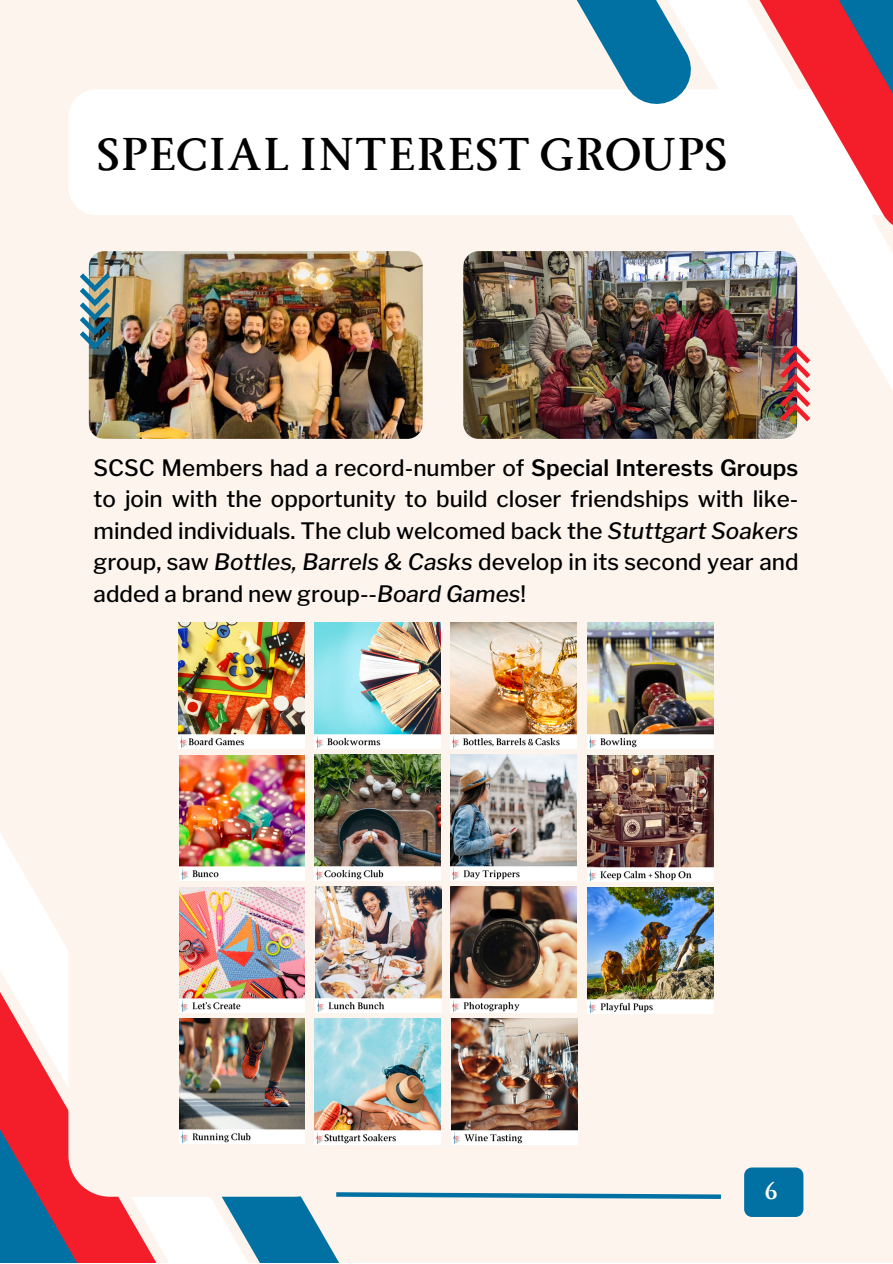
<style>
.page{position:relative;width:893px;height:1264px;background:#fff}
.page>*{position:absolute;margin:0;border:0;box-sizing:border-box;transform-origin:0 0}
.t1{font:700 48.9px "Ingleby";color:#000}
.t2{font:700 25.5px "Ingleby";color:#fff}
.t3{font:500 22.5px/31.5px "Libre Franklin";color:#000;text-align:justify}
.s1{font-weight:600}
.s2{font-style:italic}
</style>
<div class="page">
<div style="left:0;top:0;width:892px;height:1262px;background:#fdf5ed"></div>
<div style="left:69px;top:89px;width:540px;height:126px;background:#fff"></div>
<svg style="left:609px;top:0;width:283px;height:404px;fill:#fff"></svg>
<svg style="left:518px;top:0;width:177px;height:109px"></svg>
<svg style="left:0;top:833px;width:268px;height:429px"></svg>
<svg style="left:68px;top:899px;width:268px;height:297px"></svg>
<svg style="left:182px;top:1087px;width:539px;height:175px"></svg>
<div style="left:744px;top:1167px;width:59px;height:49px;background:#0171a3"></div>
<img style="left:89px;top:251px;width:333px;height:188px;border-radius:16px">
<svg style="left:80px;top:274px;width:30px;height:76px;background:#6f9398"></svg>
<img style="left:463px;top:251px;width:334px;height:188px;border-radius:16px">
<img style="left:780px;top:345px;width:30px;height:76px">
<img style="left:315px;top:1018px;width:125px;height:125px">
<img style="left:587px;top:887px;width:126px;height:126px">
<img style="left:179px;top:1018px;width:125px;height:125px">
<img style="left:451px;top:886px;width:126px;height:126px">
<img style="left:315px;top:886px;width:126px;height:126px">
<img style="left:179px;top:887px;width:125px;height:125px">
<img style="left:587px;top:755px;width:126px;height:126px">
<img style="left:315px;top:755px;width:125px;height:125px">
<img style="left:451px;top:754px;width:126px;height:126px">
<img style="left:179px;top:755px;width:125px;height:125px">
<img style="left:587px;top:623px;width:126px;height:126px">
<img style="left:451px;top:623px;width:126px;height:126px">
<img style="left:315px;top:623px;width:125px;height:126px">
<img style="left:179px;top:623px;width:125px;height:126px">
<img style="left:451px;top:1018px;width:126px;height:126px">
<p class="t1" style="left:96px;top:127px;width:632px">SPECIAL INTEREST GROUPS</p>
<p class="t3" style="left:94px;top:452px;width:706px">SCSC Members had a record-number of <span class="s1">Special Interests Groups </span>to join with the opportunity to build closer friendships with like&shy;minded individuals. The club welcomed back the <span class="s2">Stuttgart Soakers </span>group, saw <span class="s2">Bottles, Barrels &amp; Casks</span> develop in its second year and added a brand new group--<span class="s2">Board Games</span>!</p>
<p class="t2" style="left:765px;top:1176px;width:14px">6</p>
</div>
